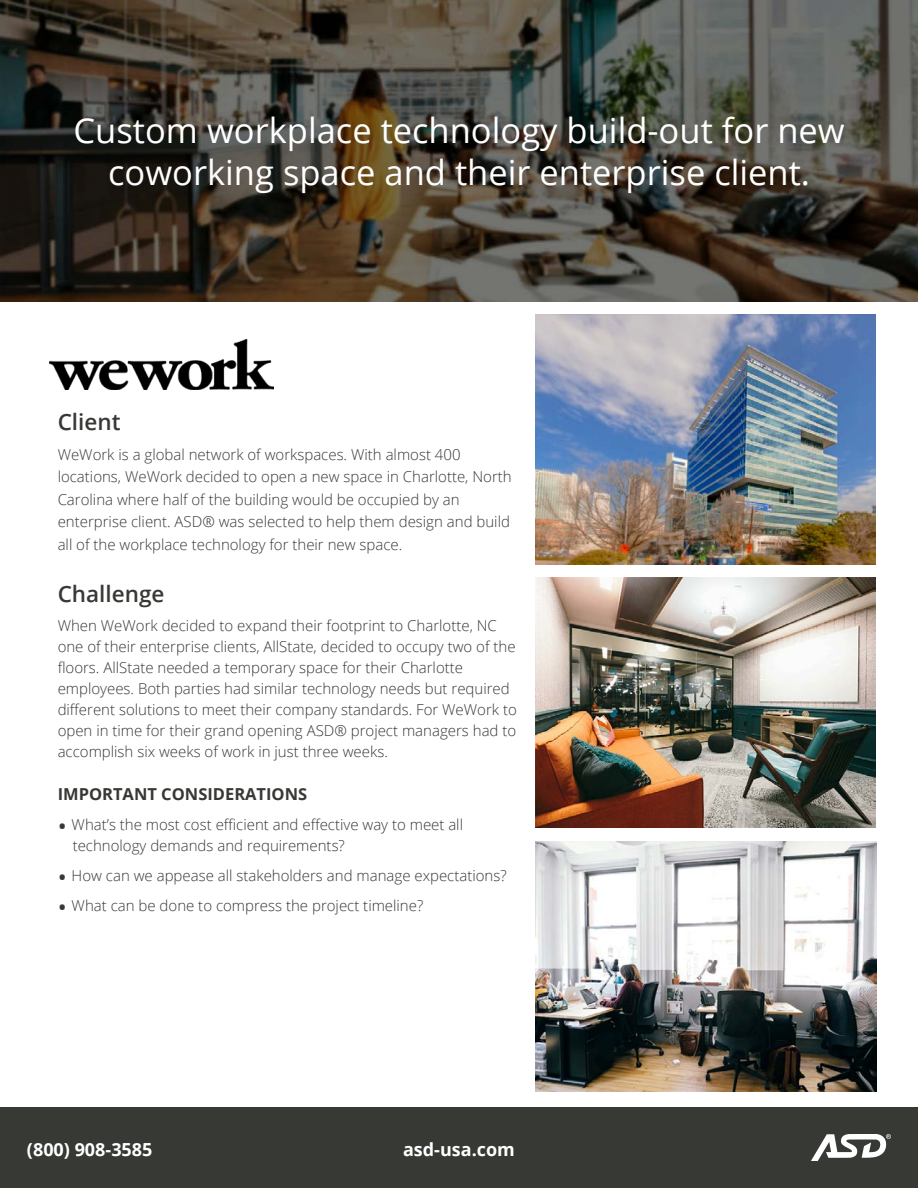
<style>
.page{position:relative;width:918px;height:1188px;background:#fff}
.page>*{position:absolute;margin:0;border:0;box-sizing:border-box;transform-origin:0 0}
.t1{font:34.5px/41.4px "Open Sans";color:#fff;text-align:center}
.t2{font:600 22.5px "Open Sans";color:#373935}
.t3{font:700 18px "Open Sans";color:#fff}
.t4{font:700 16.5px "Open Sans";color:#373935}
.t5{font:300 15px/21px "Open Sans";color:#373935}
.s1{font-weight:400;font-size:24px}
</style>
<div class="page">
<img style="left:0;top:0;width:918px;height:302px">
<img style="left:535px;top:841px;width:341px;height:250px">
<img style="left:535px;top:578px;width:341px;height:250px">
<div style="left:0;top:1107px;width:918px;height:81px;background:#373935"></div>
<svg style="left:811px;top:1134px;width:80px;height:27px"></svg>
<img style="left:535px;top:314px;width:341px;height:250px">
<img style="left:50px;top:340px;width:223px;height:50px">
<h1 class="t1" style="left:74px;top:109px;width:773px">Custom workplace technology build-out for new coworking space and their enterprise client.</h1>
<h2 class="t2" style="left:58px;top:406px;width:64px">Client</h2>
<p class="t5" style="left:58px;top:443px;width:456px;line-height:22.5px">WeWork is a global network of workspaces. With almost 400 locations, WeWork decided to open a new space in Charlotte, North Carolina where half of the building would be occupied by an enterprise client. ASD® was selected to help them design and build all of the workplace technology for their new space.</p>
<h2 class="t2" style="left:58px;top:579px;width:108px">Challenge</h2>
<p class="t5" style="left:58px;top:615px;width:461px">When WeWork decided to expand their footprint to Charlotte, NC one of their enterprise clients, AllState, decided to occupy two of the floors. AllState needed a temporary space for their Charlotte employees. Both parties had similar technology needs but required different solutions to meet their company standards. For WeWork to open in time for their grand opening ASD® project managers had to accomplish six weeks of work in just three weeks.</p>
<p class="t4" style="left:58px;top:783px;width:251px">IMPORTANT CONSIDERATIONS</p>
<p class="t5" style="left:73px;top:814px;width:392px;text-indent:-15px"><span class="s1">•</span> What’s the most cost efficient and effective way to meet all technology demands and requirements?</p>
<p class="t5" style="left:58px;top:865px;width:451px"><span class="s1">•</span> How can we appease all stakeholders and manage expectations?</p>
<p class="t5" style="left:58px;top:895px;width:367px"><span class="s1">•</span> What can be done to compress the project timeline?</p>
<p class="t3" style="left:27px;top:1136px;width:127px">(800) 908-3585</p>
<p class="t3" style="left:403px;top:1136px;width:113px">asd-usa.com</p>
</div>
